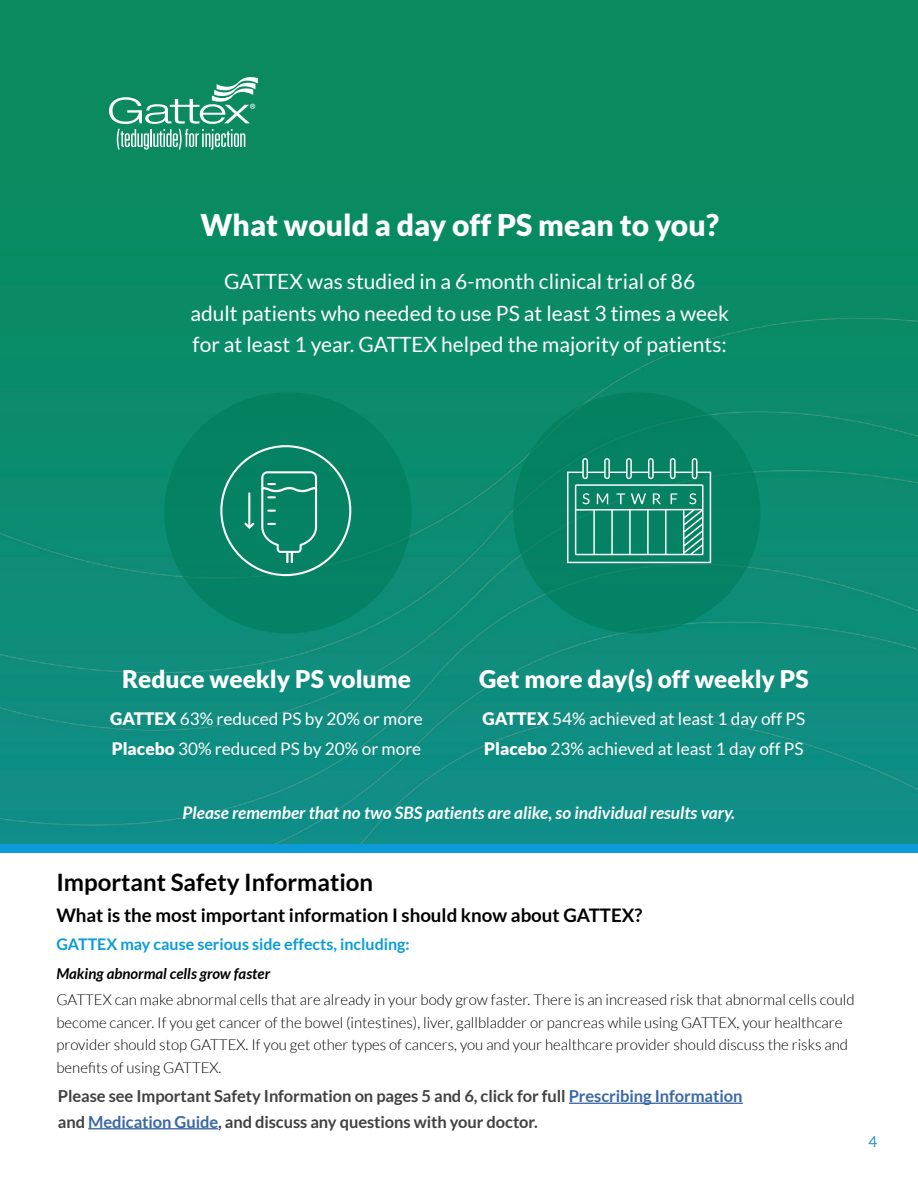
<style>
.page{position:relative;width:918px;height:1188px;background:#fff}
.page>*{position:absolute;margin:0;border:0;box-sizing:border-box;transform-origin:0 0}
.t1{font:900 30px "Lato";color:#fff}
.t2{font:900 24.3px "Lato";color:#fff}
.t3{font:700 24px "Lato";color:#000}
.t4{font:21px/31.5px "Lato";color:#fff;text-align:center}
.t5{font:700 18.75px "Lato";color:#000}
.t6{font:17.25px/30.5px "Lato";color:#fff}
.t7{font:italic 700 17.25px "Lato";color:#fff}
.t8{font:700 16.5px/25.5px "Lato";letter-spacing:-.005em;color:#414042}
.t9{font:700 16.05px "Lato";color:#0b9cd8}
.t10{font:300 15px/22.5px "Lato";color:#000}
.t11{font:italic 700 15px "Lato";color:#000}
.t12{font:15px "Lato";color:#2d92d0}
.s1{font-weight:900}
.s2{color:#3a68a5}
</style>
<div class="page">
<hr style="left:569px;top:1103px;width:174px;height:1px;background:#3a68a5">
<hr style="left:88px;top:1128px;width:130px;height:1px;background:#3a68a5">
<img style="left:0;top:0;width:918px;height:845px">
<div style="left:0;top:845px;width:918px;height:8px;background:#0b9cd8"></div>
<div style="left:164px;top:392px;width:248px;height:242px;background:#048263;border-radius:50%"></div>
<div style="left:513px;top:392px;width:247px;height:242px;background:#048263;border-radius:50%"></div>
<svg style="left:220px;top:445px;width:131px;height:131px"></svg>
<svg style="left:567px;top:458px;width:144px;height:105px"></svg>
<svg style="left:109px;top:77px;width:149px;height:73px;background:#40a382"></svg>
<h1 class="t1" style="left:200px;top:207px;width:520px">What would a day off PS mean to you?</h1>
<h3 class="t4" style="left:190px;top:266px;width:540px">GATTEX was studied in a 6-month clinical trial of 86<br>adult patients who needed to use PS at least 3 times a week for at least 1 year. GATTEX helped the majority of patients:</h3>
<h2 class="t2" style="left:122px;top:665px;width:290px">Reduce weekly PS volume</h2>
<p class="t6" style="left:110px;top:703px;width:314px"><span class="s1">GATTEX</span> 63% reduced PS by 20% or more<br><span class="s1">Placebo</span> 30% reduced PS by 20% or more</p>
<h2 class="t2" style="left:479px;top:665px;width:331px">Get more day(s) off weekly PS</h2>
<p class="t6" style="left:483px;top:703px;width:324px"><span class="s1">GATTEX</span> 54% achieved at least 1 day off PS<br><span class="s1">Placebo</span> 23% achieved at least 1 day off PS</p>
<p class="t7" style="left:183px;top:803px;width:554px">Please remember that no two SBS patients are alike, so individual results vary.</p>
<h3 class="t3" style="left:56px;top:869px;width:318px">Important Safety Information</h3>
<p class="t5" style="left:56px;top:904px;width:587px">What is the most important information I should know about GATTEX?</p>
<p class="t9" style="left:56px;top:935px;width:355px">GATTEX may cause serious side effects, including:</p>
<p class="t11" style="left:56px;top:965px;width:215px">Making abnormal cells grow faster</p>
<p class="t10" style="left:56px;top:989px;width:800px">GATTEX can make abnormal cells that are already in your body grow faster. There is an increased risk that abnormal cells could become cancer. If you get cancer of the bowel (intestines), liver, gallbladder or pancreas while using GATTEX, your healthcare provider should stop GATTEX. If you get other types of cancers, you and your healthcare provider should discuss the risks and benefits of using GATTEX.</p>
<p class="t8" style="left:58px;top:1083px;width:686px">Please see Important Safety Information on pages 5 and 6, click for full <span class="s2">Prescribing Information </span>and <span class="s2">Medication Guide</span>, and discuss any questions with your doctor.</p>
<p class="t12" style="left:868px;top:1134px;width:10px">4</p>
</div>
